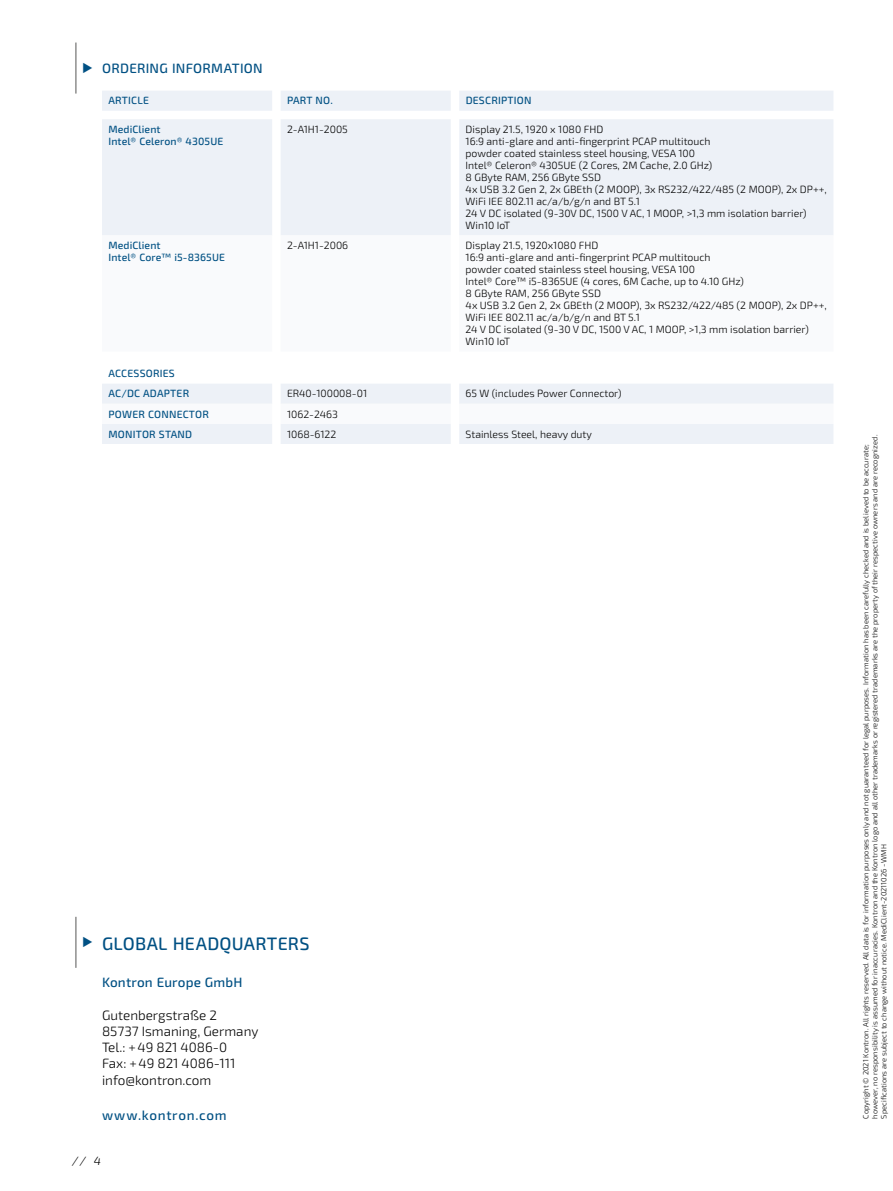
<style>
.page{position:relative;width:893px;height:1191px;background:#fff}
.page>*{position:absolute;margin:0;border:0;box-sizing:border-box;transform-origin:0 0}
.t1{font:500 18px "Sn T";letter-spacing:.01em;color:#005083}
.t2{font:300 13.5px/16.2px "Sn T";color:#000}
.t3{font:500 13.5px "Sn T";letter-spacing:.02em;color:#005083}
.t4{font:500 13.5px "Sn T";letter-spacing:.05em;color:#005083}
.t5{font:italic 300 12px "Sn T";color:#000}
.t6{font:300 10.5px/12px "Sn T";color:#000}
.t7{font:500 10.5px/12px "Sn T";letter-spacing:.015em;color:#005083}
.t8{font:300 7.5px/9px "Sn T";letter-spacing:.01em;color:#000}
</style>
<div class="page">
<hr style="left:76px;top:916px;width:1px;height:51px;background:#575756">
<hr style="left:76px;top:43px;width:1px;height:51px;background:#575756">
<svg style="left:102px;top:91px;width:731px;height:353px;fill:#edf1f7"></svg>
<svg style="left:102px;top:235px;width:731px;height:116px"></svg>
<svg style="left:102px;top:404px;width:731px;height:20px"></svg>
<p class="t3" style="left:102px;top:60px;width:162px">ORDERING INFORMATION</p>
<p class="t7" style="left:108px;top:95px;width:42px">ARTICLE</p>
<p class="t7" style="left:287px;top:95px;width:47px">PART NO.</p>
<p class="t7" style="left:466px;top:95px;width:67px">DESCRIPTION</p>
<p class="t7" style="left:108px;top:123px;width:116px">MediClient<br>Intel® Celeron® 4305UE</p>
<p class="t6" style="left:287px;top:123px;width:62px">2-A1H1-2005</p>
<p class="t6" style="left:466px;top:123px;width:363px">Display 21.5, 1920 x 1080 FHD<br>16:9 anti-glare and anti-fingerprint PCAP multitouch<br>powder coated stainless steel housing, VESA 100<br>Intel® Celeron® 4305UE (2 Cores, 2M Cache, 2.0 GHz)<br>8 GByte RAM, 256 GByte SSD<br>4x USB 3.2 Gen 2, 2x GBEth (2 MOOP), 3x RS232/422/485 (2 MOOP), 2x DP++, WiFi IEE 802.11 ac/a/b/g/n and BT 5.1<br>24 V DC isolated (9-30V DC, 1500 V AC, 1 MOOP, &gt;1,3 mm isolation barrier)<br>Win10 IoT</p>
<p class="t7" style="left:108px;top:240px;width:118px">MediClient<br>Intel® Core™ i5-8365UE</p>
<p class="t6" style="left:287px;top:240px;width:63px">2-A1H1-2006</p>
<p class="t6" style="left:466px;top:240px;width:363px">Display 21.5, 1920x1080 FHD<br>16:9 anti-glare and anti-fingerprint PCAP multitouch<br>powder coated stainless steel housing, VESA 100<br>Intel® Core™ i5-8365UE (4 cores, 6M Cache, up to 4.10 GHz)<br>8 GByte RAM, 256 GByte SSD<br>4x USB 3.2 Gen 2, 2x GBEth (2 MOOP), 3x RS232/422/485 (2 MOOP), 2x DP++, WiFi IEE 802.11 ac/a/b/g/n and BT 5.1<br>24 V DC isolated (9-30 V DC, 1500 V AC, 1 MOOP, &gt;1,3 mm isolation barrier)<br>Win10 IoT</p>
<p class="t7" style="left:108px;top:364px;width:82px;line-height:20.1px">ACCESSORIES<br>AC/DC ADAPTER</p>
<p class="t6" style="left:287px;top:388px;width:82px">ER40-100008-01</p>
<p class="t6" style="left:466px;top:388px;width:158px">65 W (includes Power Connector)</p>
<p class="t7" style="left:108px;top:408px;width:102px">POWER CONNECTOR</p>
<p class="t6" style="left:287px;top:408px;width:52px">1062-2463</p>
<p class="t7" style="left:108px;top:428px;width:85px">MONITOR STAND</p>
<p class="t6" style="left:287px;top:428px;width:51px">1068-6122</p>
<p class="t6" style="left:466px;top:428px;width:128px">Stainless Steel, heavy duty</p>
<h1 class="t1" style="left:102px;top:932px;width:209px">GLOBAL HEADQUARTERS</h1>
<p class="t3" style="left:102px;top:974px;width:142px">Kontron Europe GmbH</p>
<p class="t2" style="left:102px;top:1007px;width:158px">Gutenbergstraße 2<br>85737 Ismaning, Germany<br>Tel.: +49 821 4086-0<br>Fax: +49 821 4086-111 info@kontron.com</p>
<p class="t4" style="left:102px;top:1107px;width:126px">www.kontron.com</p>
<p class="t5" style="left:72px;top:1153px;width:30px">// 4</p>
<p class="t8" style="left:862px;top:1118px;width:685px;rotate:-90deg">Copyright © 2021 Kontron. All rights reserved. All data is for information purposes only and not guaranteed for legal purposes. Information has been carefully checked and is believed to be accurate; however, no responsibility is assumed for inaccuracies. Kontron and the Kontron logo and all other trademarks or registered trademarks are the property of their respective owners and are recognized.<br>Specifications are subject to change without notice. MediClient-20211026 -WMH</p>
</div>
